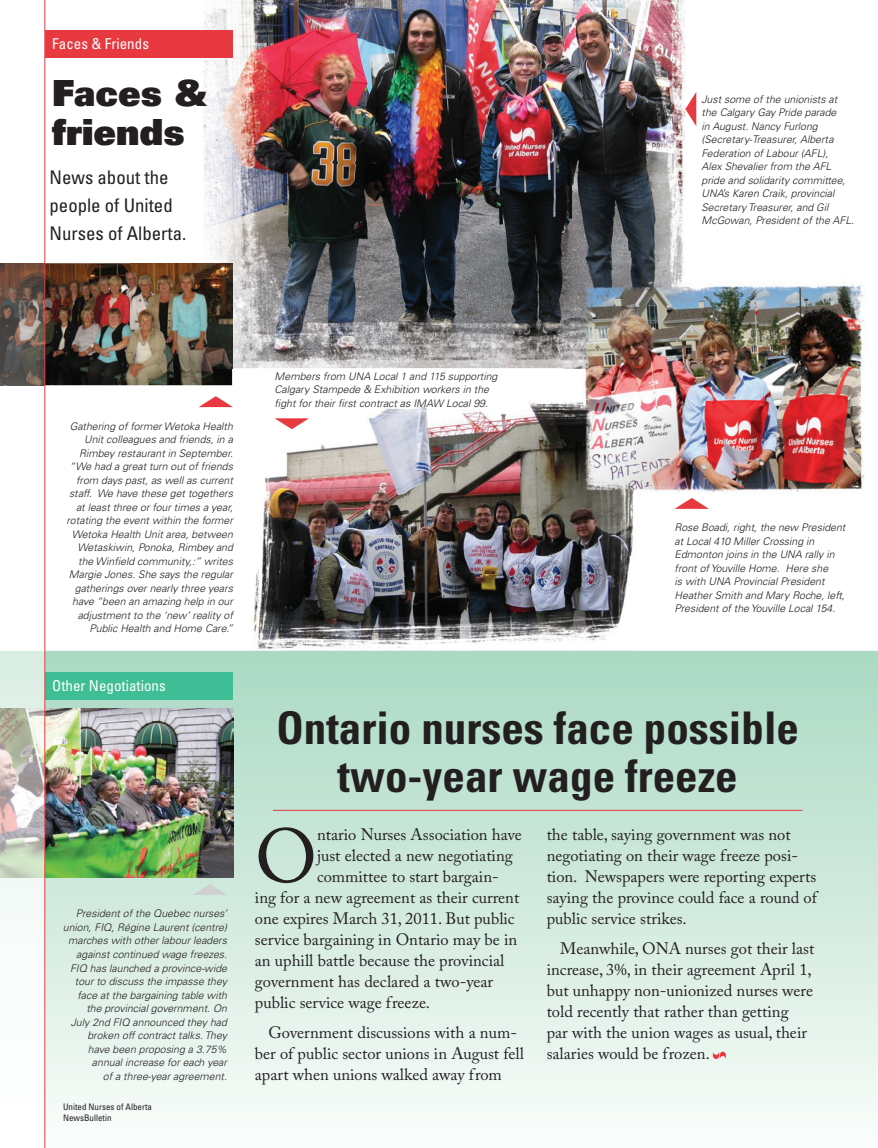
<style>
.page{position:relative;width:878px;height:1148px;background:#fff}
.page>*{position:absolute;margin:0;border:0;box-sizing:border-box;transform-origin:0 0}
.t1{font:75.6px "Adobe Caslon Pro";color:#231f20}
.t2{font:700 condensed 45px/48px "Univers";color:#231f20;text-align:center}
.t3{font:900 36px/39.2px "Univers";color:#231f20}
.t4{font:condensed 18.75px/27.8px "Univers";color:#231f20}
.t5{font:16.5px/21px "Adobe Caslon Pro";color:#231f20}
.t6{font:condensed 15px "Univers";color:#fff}
.t7{font:italic 300 10.5px/13.5px "Univers";color:#231f20}
.t8{font:condensed 9px/10.5px "Univers";color:#231f20}
</style>
<div class="page">
<img style="left:46px;top:263px;width:186px;height:122px">
<svg style="left:46px;top:651px;width:832px;height:461px"></svg>
<img style="left:46px;top:708px;width:187px;height:169px">
<hr style="left:273px;top:810px;width:529px;height:1px;background:#e93940">
<svg style="left:712px;top:1051px;width:14px;height:8px"></svg>
<img style="left:131px;top:0;width:554px;height:368px">
<img style="left:131px;top:263px;width:101px;height:105px">
<img style="left:253px;top:401px;width:381px;height:249px">
<svg style="left:274px;top:418px;width:35px;height:11px"></svg>
<svg style="left:193px;top:884px;width:34px;height:11px"></svg>
<img style="left:669px;top:283px;width:195px;height:124px">
<img style="left:564px;top:368px;width:105px;height:39px">
<img style="left:635px;top:407px;width:230px;height:85px">
<img style="left:564px;top:270px;width:121px;height:98px">
<img style="left:564px;top:380px;width:71px;height:118px">
<svg style="left:199px;top:396px;width:34px;height:11px"></svg>
<svg style="left:685px;top:92px;width:11px;height:34px"></svg>
<svg style="left:674px;top:498px;width:35px;height:11px"></svg>
<div style="left:45px;top:672px;width:188px;height:27px;background:#3fbd94"></div>
<svg style="left:0;top:0;width:45px;height:651px"></svg>
<img style="left:0;top:651px;width:45px;height:497px">
<hr style="left:45px;top:0;width:1px;height:1148px;background:#e93940">
<div style="left:45px;top:30px;width:188px;height:27px;background:#e93940"></div>
<h3 class="t6" style="left:52px;top:34px;width:98px">Faces &amp; Friends</h3>
<h3 class="t3" style="left:52px;top:72px;width:156px">Faces &amp; friends</h3>
<h3 class="t4" style="left:50px;top:163px;width:138px">News about the people of United<br>Nurses of Alberta.</h3>
<p class="t7" style="left:701px;top:92px;width:154px">Just some of the unionists at the Calgary Gay Pride parade<br>in August. Nancy Furlong (Secretary-Treasurer, Alberta<br>Federation of Labour (AFL),<br>Alex Shevalier from the AFL pride and solidarity committee,<br>UNA’s Karen Craik, provincial<br>Secretary Treasurer, and Gil<br>McGowan, President of the AFL.</p>
<p class="t7" style="left:66px;top:419px;width:168px;text-align:right">Gathering of former Wetoka Health Unit colleagues and friends, in a Rimbey restaurant in September. “We had a great turn out of friends from days past, as well as current staff. We have these get togethers at least three or four times a year, rotating the event within the former Wetoka Health Unit area, between Wetaskiwin, Ponoka, Rimbey and the Winfield community,:” writes Margie Jones. She says the regular gatherings over nearly three years have “been an amazing help in our adjustment to the ‘new’ reality of Public Health and Home Care.”</p>
<h3 class="t6" style="left:52px;top:676px;width:115px">Other Negotiations</h3>
<p class="t7" style="left:63px;top:907px;width:165px;text-align:right">President of the Quebec nurses’ union, FIQ, Régine Laurent (centre) marches with other labour leaders against continued wage freezes.<br>FIQ has launched a province-wide tour to discuss the impasse they face at the bargaining table with the provincial government. On<br>July 2nd FIQ announced they had broken off contract talks. They have been proposing a 3.75% annual increase for each year<br>of a three-year agreement.</p>
<p class="t8" style="left:63px;top:1101px;width:90px">United Nurses of Alberta<br>NewsBulletin</p>
<p class="t7" style="left:274px;top:369px;width:224px">Members from UNA Local 1 and 115 supporting<br>Calgary Stampede &amp; Exhibition workers in the fight for their first contract as IMAW Local 99.</p>
<p class="t7" style="left:674px;top:521px;width:172px">Rose Boadi, right, the new President at Local 410 Miller Crossing in Edmonton joins in the UNA rally in front of Youville Home. Here she<br>is with UNA Provincial President Heather Smith and Mary Roche, left, President of the Youville Local 154.</p>
<h2 class="t2" style="left:276px;top:703px;width:524px">Ontario nurses face possible two-year wage freeze</h2>
<h1 class="t1" style="left:255px;top:811px;width:64px">O</h1>
<h3 class="t5" style="left:317px;top:823px;width:206px">ntario Nurses Association have</h3>
<h3 class="t5" style="left:546px;top:823px;width:272px">the table, saying government was not negotiating on their wage freeze posi&shy;tion. Newspapers were reporting experts saying the province could face a round of public service strikes.</h3>
<h3 class="t5" style="left:546px;top:937px;width:269px;text-indent:13px">Meanwhile, ONA nurses got their last increase, 3%, in their agreement April 1, but unhappy non-unionized nurses were told recently that rather than getting<br>par with the union wages as usual, their salaries would be frozen.</h3>
<h3 class="t5" style="left:317px;top:844px;width:197px">just elected a new negotiating</h3>
<h3 class="t5" style="left:317px;top:865px;width:183px">committee to start bargain-</h3>
<h3 class="t5" style="left:255px;top:886px;width:266px">ing for a new agreement as their current</h3>
<h3 class="t5" style="left:255px;top:907px;width:261px">one expires March 31, 2011. But public</h3>
<h3 class="t5" style="left:255px;top:928px;width:264px">service bargaining in Ontario may be in</h3>
<h3 class="t5" style="left:255px;top:949px;width:251px">an uphill battle because the provincial</h3>
<h3 class="t5" style="left:255px;top:970px;width:240px">government has declared a two-year</h3>
<h3 class="t5" style="left:255px;top:991px;width:177px">public service wage freeze.</h3>
<h3 class="t5" style="left:255px;top:1021px;width:271px;text-indent:13px">Government discussions with a num&shy;ber of public sector unions in August fell apart when unions walked away from</h3>
</div>
